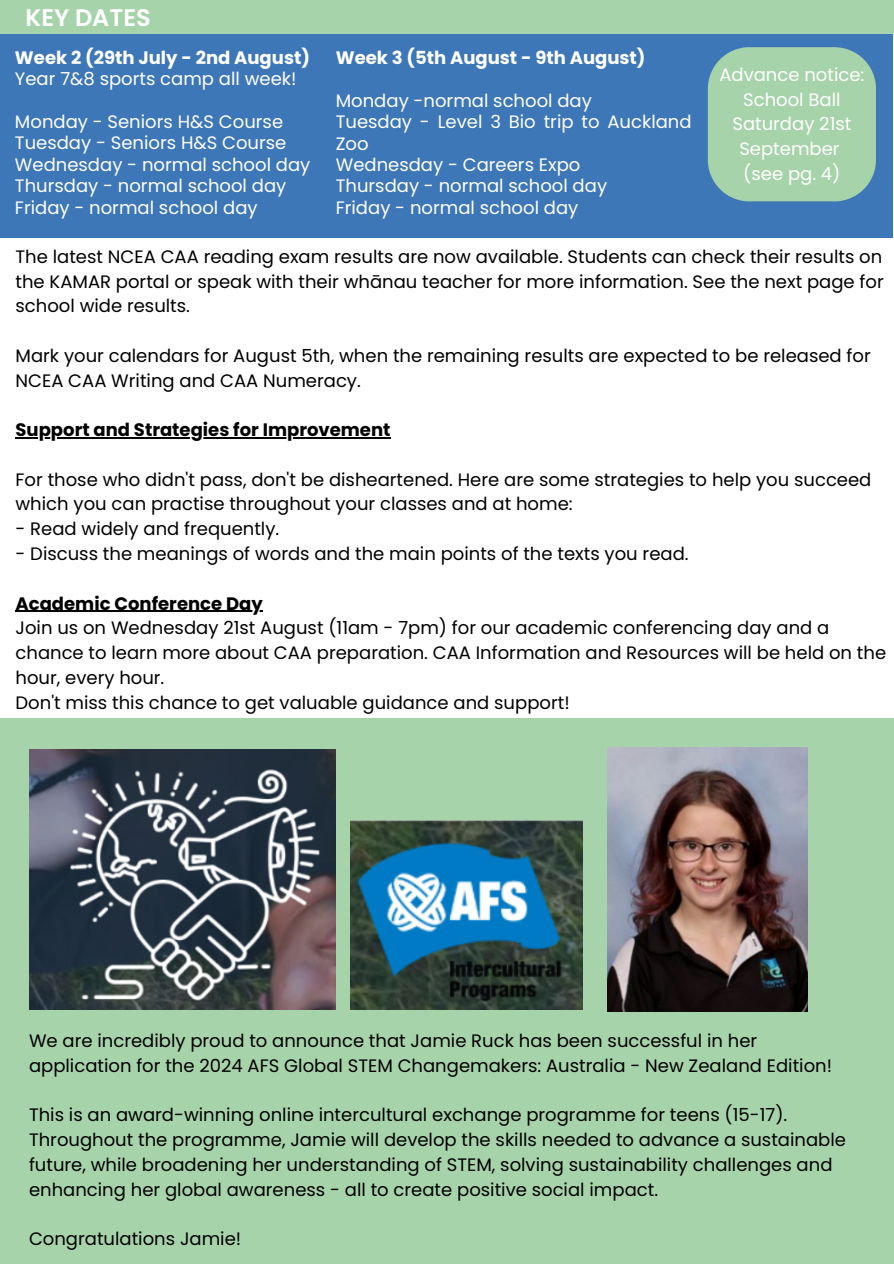
<style>
.page{position:relative;width:894px;height:1264px;background:#fff}
.page>*{position:absolute;margin:0;border:0;box-sizing:border-box;transform-origin:0 0}
.t1{font:600 24px "Poppins";color:#fff}
.t2{font:18px/24.8px "Poppins";color:#000}
.t3{font:18px/24.8px "Poppins";color:#fff;text-align:center}
.t4{font:700 18px "Poppins";color:#000}
.t5{font:700 18px "Poppins";color:#fff}
</style>
<div class="page">
<div style="left:0;top:33px;width:893px;height:204px;background:#3e77b8"></div>
<div style="left:0;top:0;width:893px;height:33px;background:#a7d3ab"></div>
<div style="left:0;top:717px;width:893px;height:546px;background:#a7d3ab"></div>
<svg style="left:707px;top:47px;width:168px;height:154px;background:#9fccab"></svg>
<img style="left:29px;top:749px;width:306px;height:260px">
<img style="left:350px;top:820px;width:232px;height:189px">
<img style="left:607px;top:747px;width:200px;height:264px">
<hr style="left:16px;top:437px;width:374px;height:1px;background:#000">
<hr style="left:16px;top:610px;width:247px;height:1px;background:#000">
<p class="t1" style="left:25px;top:1px;width:127px">KEY DATES</p>
<p class="t5" style="left:15px;top:45px;width:296px">Week 2 (29th July - 2nd August)</p>
<p class="t3" style="left:15px;top:67px;width:283px">Year 7&amp;8 sports camp all week!</p>
<p class="t3" style="left:15px;top:109px;width:269px">Monday - Seniors H&amp;S Course</p>
<p class="t3" style="left:15px;top:131px;width:273px">Tuesday - Seniors H&amp;S Course</p>
<h2 class="t3" style="left:15px;top:152px;width:297px">Wednesday - normal school day</h2>
<p class="t3" style="left:15px;top:173px;width:273px">Thursday - normal school day</p>
<p class="t3" style="left:15px;top:195px;width:244px">Friday - normal school day</p>
<p class="t5" style="left:335px;top:45px;width:311px">Week 3 (5th August - 9th August)</p>
<p class="t3" style="left:335px;top:88px;width:258px">Monday -normal school day</p>
<p class="t3" style="left:335px;top:111px;width:357px;line-height:21.3px;text-align:left">Tuesday - Level 3 Bio trip to Auckland<br>Zoo</p>
<p class="t3" style="left:335px;top:152px;width:246px">Wednesday - Careers Expo</p>
<p class="t3" style="left:335px;top:174px;width:273px">Thursday - normal school day</p>
<p class="t3" style="left:335px;top:195px;width:244px">Friday - normal school day</p>
<h1 class="t3" style="left:719px;top:62px;width:146px">Advance notice:<br>School Ball<br>Saturday 21st<br>September</h1>
<p class="t3" style="left:743px;top:161px;width:99px">(see pg. 4)</p>
<p class="t2" style="left:16px;top:244px;width:869px;text-align:justify">The latest NCEA CAA reading exam results are now available. Students can check their results on the KAMAR portal or speak with their whānau teacher for more information. See the next page for school wide results.</p>
<p class="t2" style="left:16px;top:343px;width:856px">Mark your calendars for August 5th, when the remaining results are expected to be released for<br>NCEA CAA Writing and CAA Numeracy.</p>
<h2 class="t4" style="left:16px;top:417px;width:376px">Support and Strategies for Improvement</h2>
<p class="t2" style="left:16px;top:467px;width:857px">For those who didn't pass, don't be disheartened. Here are some strategies to help you succeed which you can practise throughout your classes and at home:</p>
<p class="t2" style="left:16px;top:516px;width:265px">- Read widely and frequently.</p>
<p class="t2" style="left:16px;top:541px;width:674px">- Discuss the meanings of words and the main points of the texts you read.</p>
<p class="t4" style="left:16px;top:590px;width:249px">Academic Conference Day</p>
<p class="t2" style="left:16px;top:615px;width:871px">Join us on Wednesday 21st August (11am - 7pm) for our academic conferencing day and a chance to learn more about CAA preparation. CAA Information and Resources will be held on the hour, every hour.</p>
<p class="t2" style="left:16px;top:690px;width:555px">Don't miss this chance to get valuable guidance and support!</p>
<p class="t2" style="left:29px;top:1028px;width:804px">We are incredibly proud to announce that Jamie Ruck has been successful in her application for the 2024 AFS Global STEM Changemakers: Australia - New Zealand Edition!</p>
<p class="t2" style="left:29px;top:1102px;width:818px">This is an award-winning online intercultural exchange programme for teens (15-17).<br>Throughout the programme, Jamie will develop the skills needed to advance a sustainable future, while broadening her understanding of STEM, solving sustainability challenges and enhancing her global awareness - all to create positive social impact.</p>
<p class="t2" style="left:29px;top:1226px;width:214px">Congratulations Jamie!</p>
</div>
